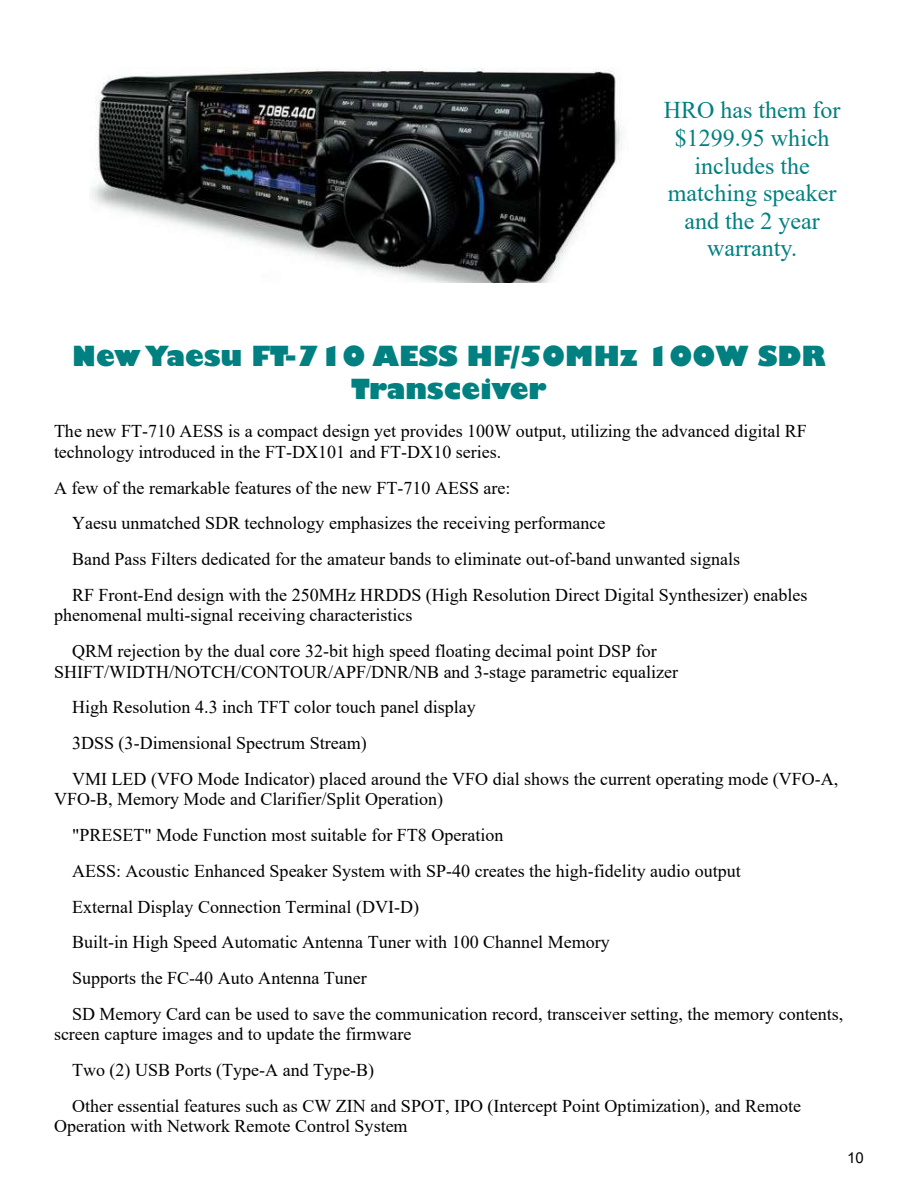
<style>
.page{position:relative;width:918px;height:1188px;background:#fff}
.page>*{position:absolute;margin:0;border:0;box-sizing:border-box;transform-origin:0 0}
.t1{font:800 27px/33.6px "Gill Sans";color:#008080;text-align:center}
.t2{font:24px/27.6px "Times New Roman";color:#008080;text-align:center}
.t3{font:18px/35.7px "Times New Roman";color:#000}
.t4{font:15px "Arial";color:#000}
</style>
<div class="page">
<img style="left:90px;top:68px;width:532px;height:215px">
<h2 class="t2" style="left:664px;top:99px;width:178px">HRO has them for $1299.95 which includes the matching speaker and the 2 year warranty.</h2>
<h1 class="t1" style="left:72px;top:341px;width:755px">New Yaesu FT-710 AESS HF/50MHz 100W SDR<br>Transceiver</h1>
<p class="t3" style="left:54px;top:423px;width:754px;line-height:20.7px">The new FT-710 AESS is a compact design yet provides 100W output, utilizing the advanced digital RF technology introduced in the FT-DX101 and FT-DX10 series.</p>
<p class="t3" style="left:72px;top:471px;width:737px;text-indent:-18px">A few of the remarkable features of the new FT-710 AESS are:<br>Yaesu unmatched SDR technology emphasizes the receiving performance<br>Band Pass Filters dedicated for the amateur bands to eliminate out-of-band unwanted signals<br>RF Front-End design with the 250MHz HRDDS (High Resolution Direct Digital Synthesizer) enables</p>
<p class="t3" style="left:72px;top:599px;width:586px;text-indent:-18px">phenomenal multi-signal receiving characteristics<br>QRM rejection by the dual core 32-bit high speed floating decimal point DSP for</p>
<p class="t3" style="left:72px;top:656px;width:768px;text-indent:-18px">SHIFT/WIDTH/NOTCH/CONTOUR/APF/DNR/NB and 3-stage parametric equalizer<br>High Resolution 4.3 inch TFT color touch panel display<br>3DSS (3-Dimensional Spectrum Stream)<br>VMI LED (VFO Mode Indicator) placed around the VFO dial shows the current operating mode (VFO-A,</p>
<p class="t3" style="left:72px;top:783px;width:773px;text-indent:-18px">VFO-B, Memory Mode and Clarifier/Split Operation)<br>"PRESET" Mode Function most suitable for FT8 Operation<br>AESS: Acoustic Enhanced Speaker System with SP-40 creates the high-fidelity audio output<br>External Display Connection Terminal (DVI-D)<br>Built-in High Speed Automatic Antenna Tuner with 100 Channel Memory<br>Supports the FC-40 Auto Antenna Tuner<br>SD Memory Card can be used to save the communication record, transceiver setting, the memory contents,</p>
<p class="t3" style="left:72px;top:1018px;width:731px;text-indent:-18px">screen capture images and to update the firmware<br>Two (2) USB Ports (Type-A and Type-B)<br>Other essential features such as CW ZIN and SPOT, IPO (Intercept Point Optimization), and Remote</p>
<p class="t3" style="left:54px;top:1110px;width:355px">Operation with Network Remote Control System</p>
<p class="t4" style="left:847px;top:1152px;width:18px">10</p>
</div>
